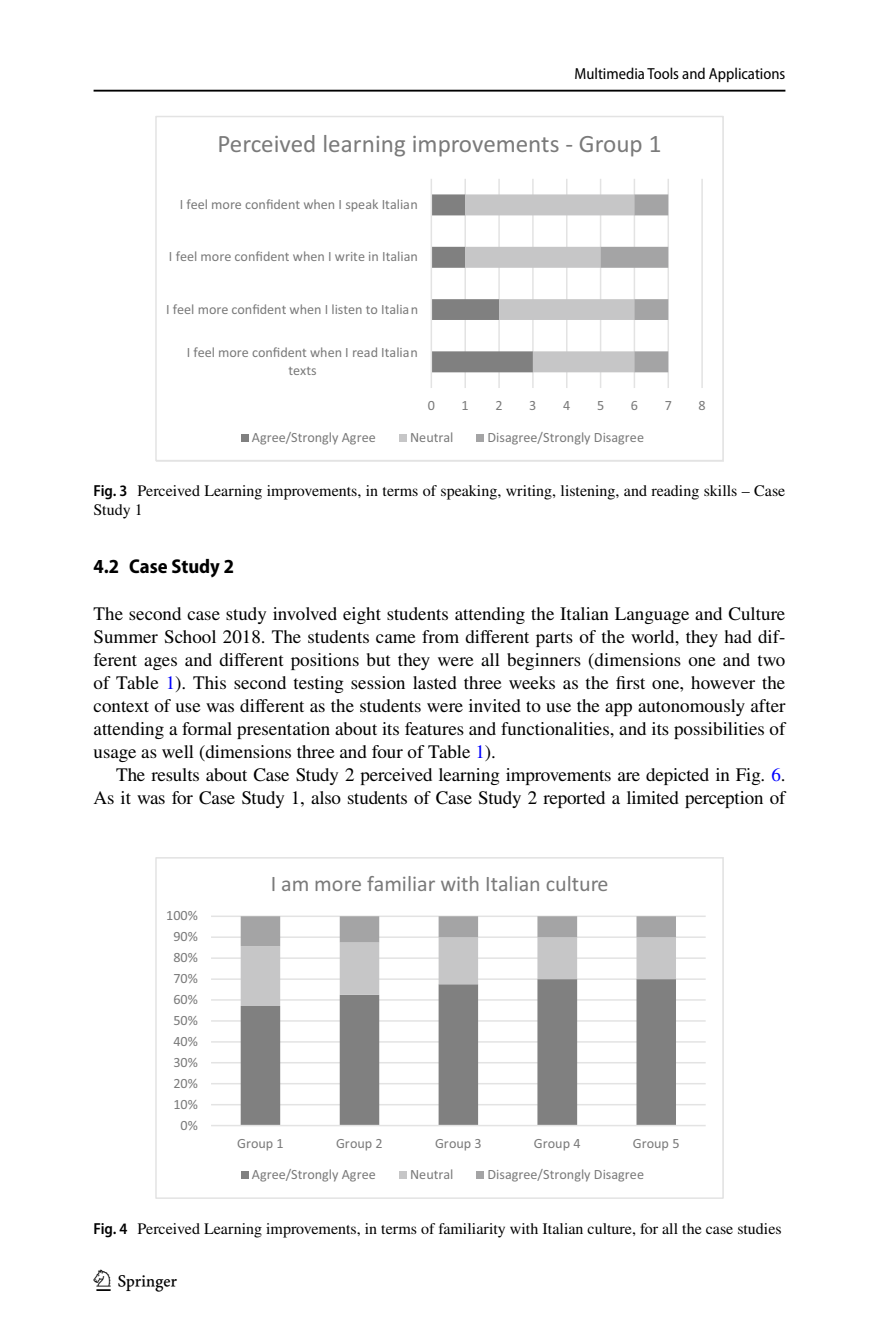
<style>
.page{position:relative;width:879px;height:1333px;background:#fff}
.page>*{position:absolute;margin:0;border:0;box-sizing:border-box;transform-origin:0 0}
.t1{font:30px "Springnew Regular 4";color:#000}
.t2{font:25.2px "Calibri";color:#7a7a7a}
.t3{font:22.2px "Calibri 2";color:#7a7a7a}
.t4{font:700 semi-condensed 20px "Myriad Pro";color:#000}
.t5{font:19px/23px "STIX";letter-spacing:-.01em;color:#000;text-align:justify}
.t6{font:16px/18.4px "STIX";color:#000}
.t7{font:semi-condensed 16px "Myriad Pro";color:#000}
.t8{font:14.2px/17.4px "Calibri";color:#7a7a7a;text-align:center}
.t9{font:14.2px "Calibri 2";color:#7a7a7a}
.s1{font-family:"Myriad Pro";font-weight:600;font-stretch:semi-condensed}
.s2{color:#00f}
</style>
<div class="page">
<hr style="left:94px;top:90px;width:691px;height:2px;background:#000">
<hr style="left:464px;top:179px;width:2px;height:209px;background:#e3e3e3">
<hr style="left:498px;top:179px;width:2px;height:209px;background:#e3e3e3">
<hr style="left:532px;top:179px;width:2px;height:209px;background:#e3e3e3">
<hr style="left:566px;top:179px;width:1px;height:209px;background:#e3e3e3">
<hr style="left:600px;top:179px;width:1px;height:209px;background:#e3e3e3">
<hr style="left:633px;top:179px;width:2px;height:209px;background:#e3e3e3">
<hr style="left:667px;top:179px;width:2px;height:209px;background:#e3e3e3">
<hr style="left:701px;top:179px;width:2px;height:209px;background:#e3e3e3">
<svg style="left:432px;top:194px;width:236px;height:178px"></svg>
<hr style="left:430px;top:179px;width:2px;height:209px;background:#e3e3e3">
<div style="left:241px;top:434px;width:8px;height:8px;background:#808080"></div>
<div style="left:399px;top:434px;width:8px;height:8px;background:#c6c6c7"></div>
<div style="left:476px;top:434px;width:8px;height:8px;background:#a4a4a5"></div>
<div style="left:155px;top:116px;width:569px;height:345px;border:2px solid #e3e3e3"></div>
<hr style="left:211px;top:1103px;width:494px;height:2px;background:#e3e3e3">
<hr style="left:211px;top:1082px;width:494px;height:2px;background:#e3e3e3">
<hr style="left:211px;top:1061px;width:494px;height:2px;background:#e3e3e3">
<hr style="left:211px;top:1041px;width:494px;height:1px;background:#e3e3e3">
<hr style="left:211px;top:1020px;width:494px;height:1px;background:#e3e3e3">
<hr style="left:211px;top:999px;width:494px;height:1px;background:#e3e3e3">
<hr style="left:211px;top:978px;width:494px;height:1px;background:#e3e3e3">
<hr style="left:211px;top:957px;width:494px;height:1px;background:#e3e3e3">
<hr style="left:211px;top:936px;width:494px;height:1px;background:#e3e3e3">
<hr style="left:211px;top:915px;width:494px;height:2px;background:#e3e3e3">
<svg style="left:241px;top:1005px;width:435px;height:119px"></svg>
<svg style="left:241px;top:916px;width:435px;height:89px"></svg>
<hr style="left:211px;top:1124px;width:494px;height:2px;background:#e3e3e3">
<div style="left:241px;top:1171px;width:8px;height:8px;background:#808080"></div>
<div style="left:399px;top:1171px;width:8px;height:8px;background:#c6c6c7"></div>
<div style="left:476px;top:1171px;width:8px;height:8px;background:#a4a4a5"></div>
<div style="left:155px;top:857px;width:569px;height:341px;border:2px solid #e3e3e3"></div>
<p class="t7" style="left:574px;top:65px;width:212px">Multimedia Tools and Applications</p>
<h2 class="t2" style="left:217px;top:126px;width:445px">Perceived learning improvements - Group 1</h2>
<p class="t8" style="left:180px;top:195px;width:240px">I feel more confident when I speak Italian</p>
<p class="t8" style="left:169px;top:247px;width:251px">I feel more confident when I write in Italian</p>
<p class="t8" style="left:166px;top:300px;width:253px">I feel more confident when I listen to Italian</p>
<p class="t8" style="left:187px;top:343px;width:233px">I feel more confident when I read Italian texts</p>
<p class="t8" style="left:428px;top:396px;width:9px">0</p>
<p class="t8" style="left:461px;top:396px;width:9px">1</p>
<p class="t8" style="left:495px;top:396px;width:9px">2</p>
<p class="t8" style="left:529px;top:396px;width:9px">3</p>
<p class="t8" style="left:563px;top:396px;width:9px">4</p>
<p class="t8" style="left:597px;top:396px;width:9px">5</p>
<p class="t8" style="left:631px;top:396px;width:9px">6</p>
<p class="t8" style="left:665px;top:396px;width:9px">7</p>
<p class="t8" style="left:698px;top:396px;width:9px">8</p>
<p class="t8" style="left:252px;top:428px;width:126px">Agree/Strongly Agree</p>
<p class="t8" style="left:410px;top:428px;width:45px">Neutral</p>
<p class="t8" style="left:487px;top:428px;width:158px">Disagree/Strongly Disagree</p>
<p class="t6" style="left:94px;top:483px;width:693px"><span class="s1">Fig. 3</span> Perceived Learning improvements, in terms of speaking, writing, listening, and reading skills – Case<br>Study 1</p>
<p class="t4" style="left:94px;top:555px;width:142px">4.2 Case Study 2</p>
<p class="t5" style="left:94px;top:603px;width:693px">The second case study involved eight students attending the Italian Language and Culture Summer School 2018. The students came from different parts of the world, they had dif&shy;ferent ages and different positions but they were all beginners (dimensions one and two of Table <span class="s2">1</span>). This second testing session lasted three weeks as the first one, however the context of use was different as the students were invited to use the app autonomously after attending a formal presentation about its features and functionalities, and its possibilities of usage as well (dimensions three and four of Table <span class="s2">1</span>).</p>
<p class="t5" style="left:94px;top:764px;width:693px;text-align:right">The results about Case Study 2 perceived learning improvements are depicted in Fig. <span class="s2">6</span>.<br>As it was for Case Study 1, also students of Case Study 2 reported a limited perception of</p>
<p class="t9" style="left:166px;top:905px;width:33px">100%</p>
<p class="t9" style="left:173px;top:926px;width:26px">90%</p>
<p class="t9" style="left:173px;top:947px;width:26px">80%</p>
<p class="t9" style="left:173px;top:968px;width:26px">70%</p>
<p class="t9" style="left:173px;top:989px;width:26px">60%</p>
<p class="t9" style="left:173px;top:1010px;width:26px">50%</p>
<p class="t9" style="left:173px;top:1031px;width:26px">40%</p>
<p class="t9" style="left:173px;top:1052px;width:26px">30%</p>
<p class="t9" style="left:173px;top:1073px;width:26px">20%</p>
<p class="t9" style="left:173px;top:1093px;width:26px">10%</p>
<p class="t9" style="left:181px;top:1114px;width:19px">0%</p>
<p class="t3" style="left:271px;top:867px;width:339px">I am more familiar with Italian culture</p>
<p class="t9" style="left:237px;top:1133px;width:48px">Group 1</p>
<p class="t9" style="left:336px;top:1133px;width:48px">Group 2</p>
<p class="t9" style="left:435px;top:1133px;width:48px">Group 3</p>
<p class="t9" style="left:534px;top:1133px;width:48px">Group 4</p>
<p class="t9" style="left:633px;top:1133px;width:48px">Group 5</p>
<p class="t9" style="left:252px;top:1164px;width:126px">Agree/Strongly Agree</p>
<p class="t9" style="left:410px;top:1164px;width:45px">Neutral</p>
<p class="t9" style="left:487px;top:1164px;width:158px">Disagree/Strongly Disagree</p>
<p class="t6" style="left:94px;top:1219px;width:689px"><span class="s1">Fig. 4</span> Perceived Learning improvements, in terms of familiarity with Italian culture, for all the case studies</p>
<h1 class="t1" style="left:96px;top:1269px;width:83px">1 3</h1>
</div>
